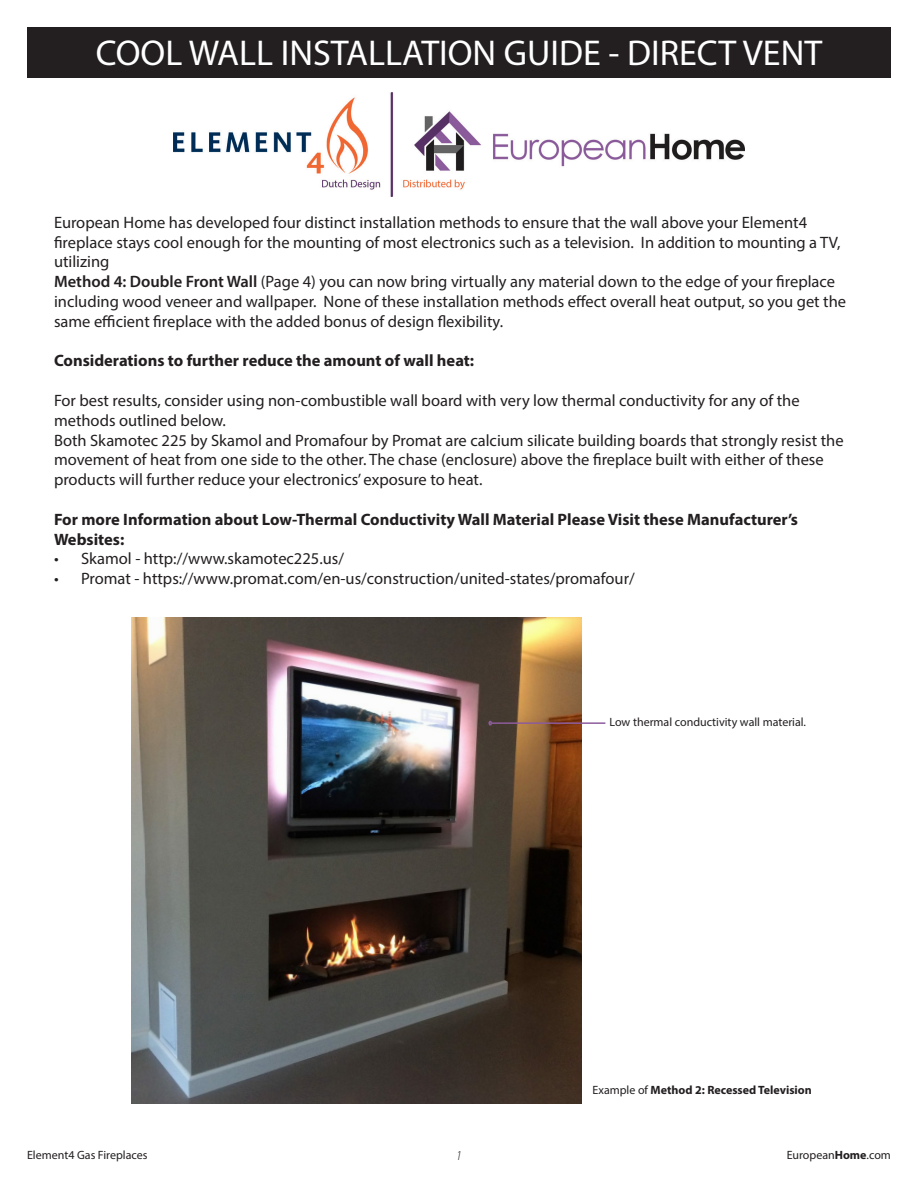
<style>
.page{position:relative;width:918px;height:1188px;background:#fff}
.page>*{position:absolute;margin:0;border:0;box-sizing:border-box;transform-origin:0 0}
.t1{font:36px "Myriad Pro";color:#fff}
.t2{font:16.5px/19.8px "Myriad Pro";color:#231f20}
.t3{font:700 16.5px/19.8px "Myriad Pro";color:#231f20}
.t4{font:italic 300 13.5px "Myriad Pro";color:#231f20}
.t5{font:12px "Myriad Pro";color:#231f20}
.t6{font:700 12px "Myriad Pro";color:#231f20}
.s1{font-weight:600}
.s2{font-weight:400}
.s3{font-weight:700}
</style>
<div class="page">
<div style="left:27px;top:27px;width:864px;height:51px;background:#231f20"></div>
<img style="left:132px;top:618px;width:450px;height:486px">
<hr style="left:492px;top:722px;width:113px;height:2px;background:#8d5c9c">
<svg style="left:488px;top:721px;width:4px;height:5px"></svg>
<img style="left:173px;top:93px;width:572px;height:104px">
<h1 class="t1" style="left:96px;top:31px;width:728px">COOL WALL INSTALLATION GUIDE - DIRECT VENT</h1>
<p class="t2" style="left:54px;top:212px;width:788px">European Home has developed four distinct installation methods to ensure that the wall above your Element4 fireplace stays cool enough for the mounting of most electronics such as a television. In addition to mounting a TV, utilizing</p>
<p class="t2" style="left:54px;top:271px;width:794px"><span class="s1">Method 4: Double Front Wall</span> (Page 4) you can now bring virtually any material down to the edge of your fireplace including wood veneer and wallpaper. None of these installation methods effect overall heat output, so you get the same efficient fireplace with the added bonus of design flexibility.</p>
<p class="t3" style="left:54px;top:350px;width:422px">Considerations to further reduce the amount of wall heat:</p>
<p class="t2" style="left:54px;top:390px;width:747px">For best results, consider using non-combustible wall board with very low thermal conductivity for any of the methods outlined below.</p>
<p class="t2" style="left:54px;top:430px;width:791px">Both Skamotec 225 by Skamol and Promafour by Promat are calcium silicate building boards that strongly resist the movement of heat from one side to the other. The chase (enclosure) above the fireplace built with either of these products will further reduce your electronics’ exposure to heat.</p>
<p class="t3" style="left:54px;top:509px;width:746px">For more Information about Low-Thermal Conductivity Wall Material Please Visit these Manufacturer’s<br>Websites:</p>
<p class="t2" style="left:54px;top:549px;width:292px">• Skamol - http://www.skamotec225.us/</p>
<p class="t2" style="left:54px;top:568px;width:582px">• Promat - https://www.promat.com/en-us/construction/united-states/promafour/</p>
<p class="t5" style="left:610px;top:715px;width:198px">Low thermal conductivity wall material.</p>
<p class="t6" style="left:593px;top:1082px;width:221px"><span class="s2">Example of</span> Method 2: Recessed Television</p>
<p class="t5" style="left:27px;top:1148px;width:122px">Element4 Gas Fireplaces</p>
<p class="t4" style="left:456px;top:1147px;width:8px">1</p>
<p class="t5" style="left:787px;top:1148px;width:106px">European<span class="s3">Home</span>.com</p>
</div>
